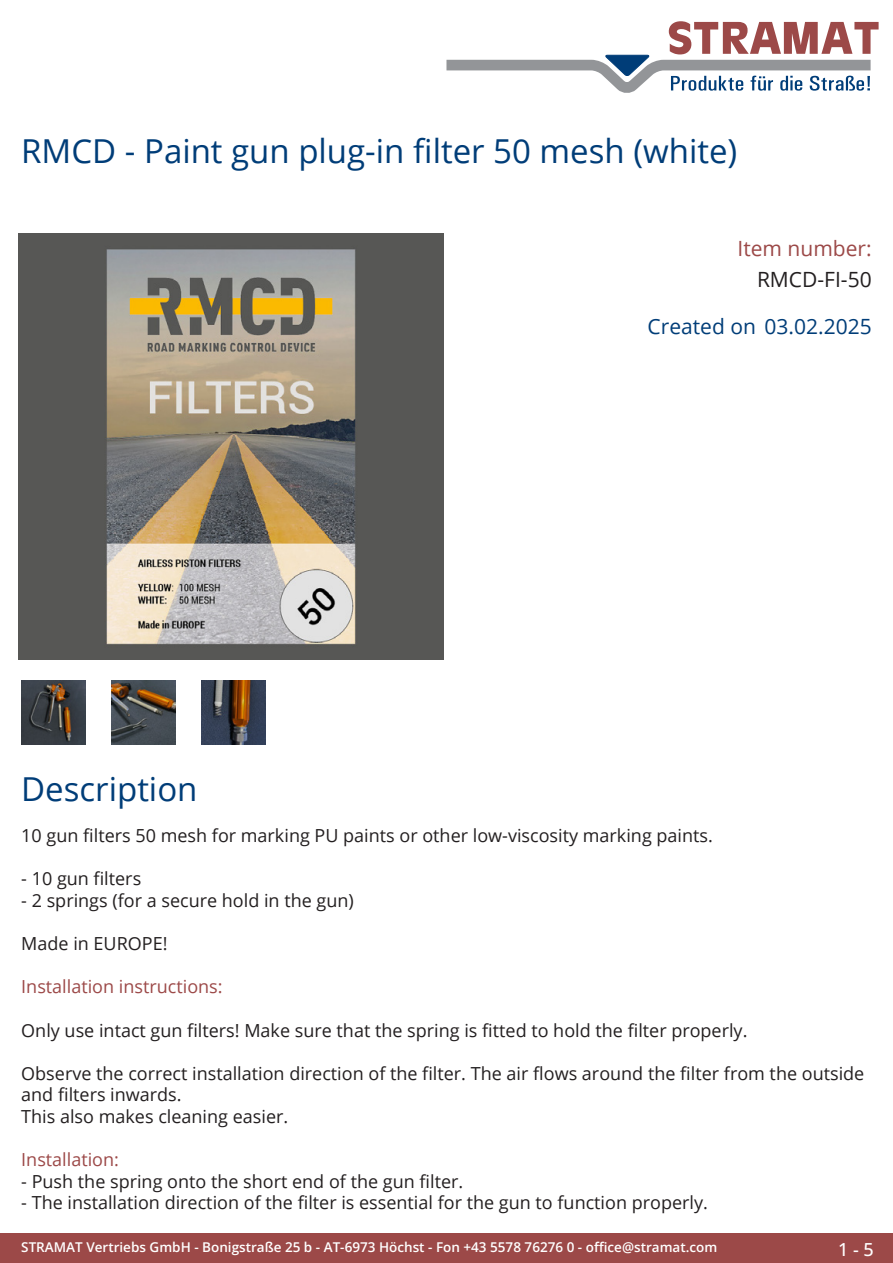
<style>
.page{position:relative;width:893px;height:1263px;background:#fff}
.page>*{position:absolute;margin:0;border:0;box-sizing:border-box;transform-origin:0 0}
.Produkttitel{font:33px "Open Sans";color:#003d78}
.Erstellungsdatum{font:21px "Open Sans";color:#003d78}
.TechDaten_Überschrif{font:21px "Open Sans";color:#9c4948}
.TechDaten_Inhalt{font:21px "Open Sans";color:#231f20}
.Beschreibung_Text{font:18px/21.6px "Open Sans";color:#231f20}
.Beschreibung_Text-2{font:18px "Open Sans";color:#9c4948}
.t1{font:500 18px "Open Sans";color:#fff}
.t2{font:600 13.5px "Open Sans";color:#fff}
</style>
<div class="page">
<div style="left:0;top:1233px;width:893px;height:30px;background:#9c4948"></div>
<svg style="left:446px;top:21px;width:433px;height:72px"></svg>
<img style="left:18px;top:234px;width:425px;height:425px">
<img style="left:21px;top:680px;width:64px;height:64px">
<img style="left:112px;top:680px;width:63px;height:64px">
<img style="left:202px;top:680px;width:64px;height:64px">
<p class="Produkttitel" style="left:21px;top:128px;width:718px">RMCD - Paint gun plug-in filter 50 mesh (white)</p>
<p class="TechDaten_Überschrif" style="left:737px;top:234px;width:136px">Item number:</p>
<p class="TechDaten_Inhalt" style="left:757px;top:265px;width:116px">RMCD-FI-50</p>
<p class="Erstellungsdatum" style="left:648px;top:312px;width:226px">Created on 03.02.2025</p>
<p class="Produkttitel" style="left:21px;top:766px;width:178px">Description</p>
<p class="Beschreibung_Text" style="left:21px;top:824px;width:693px">10 gun filters 50 mesh for marking PU paints or other low-viscosity marking paints.</p>
<p class="Beschreibung_Text" style="left:21px;top:867px;width:121px">- 10 gun filters</p>
<p class="Beschreibung_Text" style="left:21px;top:889px;width:334px">- 2 springs (for a secure hold in the gun)</p>
<p class="Beschreibung_Text" style="left:21px;top:932px;width:148px">Made in EUROPE!</p>
<p class="Beschreibung_Text-2" style="left:21px;top:974px;width:203px">Installation instructions:</p>
<p class="Beschreibung_Text" style="left:21px;top:1019px;width:728px">Only use intact gun filters! Make sure that the spring is fitted to hold the filter properly.</p>
<p class="Beschreibung_Text" style="left:21px;top:1062px;width:845px">Observe the correct installation direction of the filter. The air flows around the filter from the outside and filters inwards.<br>This also makes cleaning easier.</p>
<p class="Beschreibung_Text-2" style="left:21px;top:1147px;width:99px">Installation:</p>
<p class="Beschreibung_Text" style="left:21px;top:1170px;width:444px">- Push the spring onto the short end of the gun filter.</p>
<p class="Beschreibung_Text" style="left:21px;top:1191px;width:688px">- The installation direction of the filter is essential for the gun to function properly.</p>
<p class="t2" style="left:21px;top:1238px;width:698px">STRAMAT Vertriebs GmbH - Bonigstraße 25 b - AT-6973 Höchst - Fon +43 5578 76276 0 - office@stramat.com</p>
<p class="t1" style="left:838px;top:1237px;width:37px">1 - 5</p>
</div>
